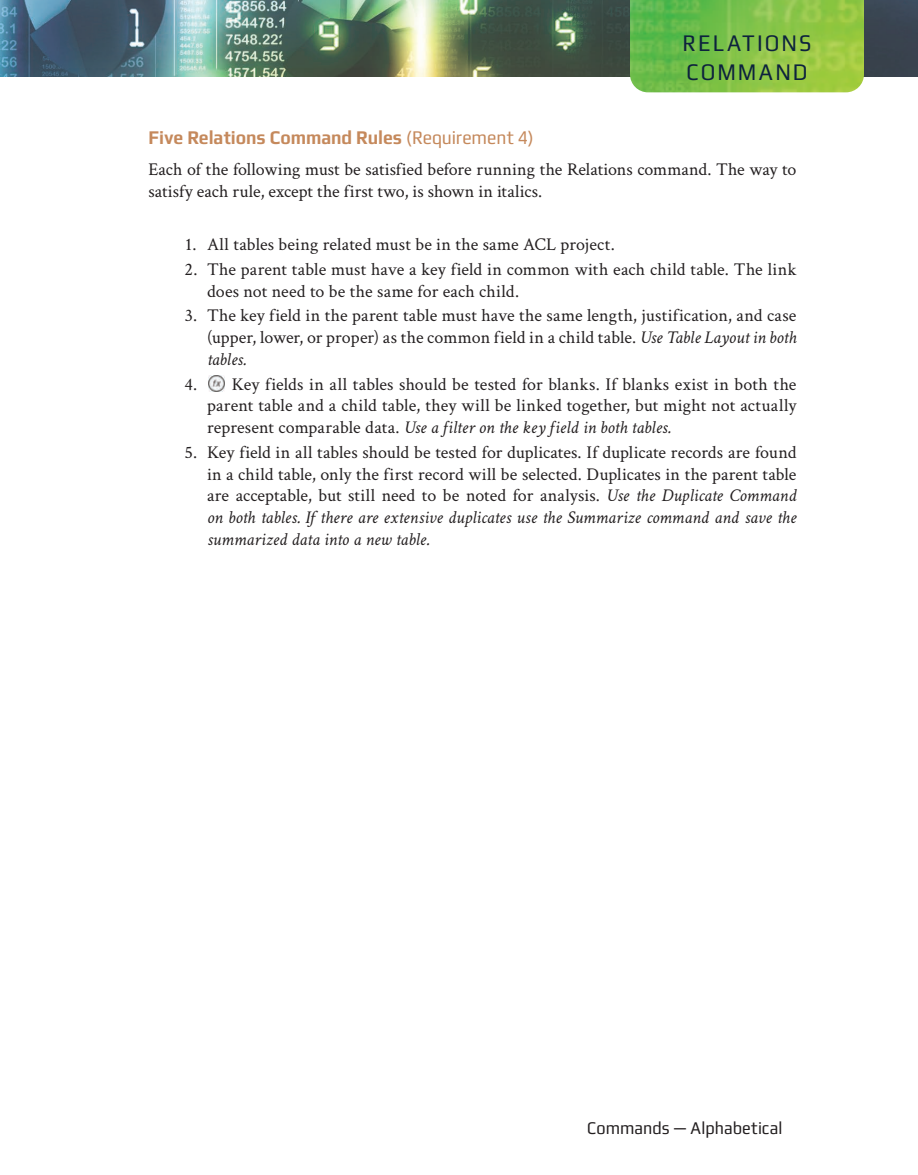
<style>
.page{position:relative;width:918px;height:1175px;background:#fff}
.page>*{position:absolute;margin:0;border:0;box-sizing:border-box;transform-origin:0 0}
.RH_Left{font:24px "Play";letter-spacing:.095em;color:#0d223d;scale:.9 1}
.t1{font:700 19.5px "Play";letter-spacing:-.005em;color:#c5895c;scale:.9 1}
.NL{font:18px/21.8px "Crimson Text";letter-spacing:.01em;color:#231f20;text-align:justify}
.NLX{font:18px/21.8px "Crimson Text";letter-spacing:.005em;color:#231f20;text-align:justify}
.TX{font:18px/21.8px "Crimson Text";color:#231f20}
.NL1{font:18px "Crimson Text";letter-spacing:.01em;color:#231f20}
.t2{font:18px "Play";color:#231f20;scale:.9 1}
.s1{font-weight:400}
.s2{font-style:italic}
</style>
<div class="page">
<img style="left:0;top:0;width:918px;height:76px">
<img style="left:630px;top:0;width:234px;height:92px">
<img style="left:209px;top:376px;width:16px;height:15px">
<p class="RH_Left" style="left:683px;top:29px;width:145px">RELATIONS</p>
<p class="RH_Left" style="left:686px;top:58px;width:136px">COMMAND</p>
<h3 class="t1" style="left:148px;top:126px;width:429px">Five Relations Command Rules <span class="s1">(Requirement 4)</span></h3>
<p class="TX" style="left:148px;top:158px;width:650px">Each of the following must be satisfied before running the Relations command. The way to satisfy each rule, except the first two, is shown in italics.</p>
<p class="NL1" style="left:184px;top:232px;width:432px">1. All tables being related must be in the same ACL project.</p>
<p class="NL" style="left:207px;top:257px;width:591px;text-indent:-22px">2. The parent table must have a key field in common with each child table. The link does not need to be the same for each child.</p>
<p class="NL" style="left:207px;top:304px;width:591px;text-indent:-22px">3. The key field in the parent table must have the same length, justification, and case (upper, lower, or proper) as the common field in a child table. <span class="s2">Use Table Layout in both tables.</span></p>
<p class="NL" style="left:207px;top:372px;width:591px;text-indent:-22px">4. Key fields in all tables should be tested for blanks. If blanks exist in both the parent table and a child table, they will be linked together, but might not actually represent comparable data. <span class="s2">Use a filter on the key field in both tables.</span></p>
<p class="NLX" style="left:207px;top:440px;width:591px;text-indent:-22px">5. Key field in all tables should be tested for duplicates. If duplicate records are found in a child table, only the first record will be selected. Duplicates in the parent table are acceptable, but still need to be noted for analysis. <span class="s2">Use the Duplicate Command on both tables. If there are extensive duplicates use the Summarize command and save the summarized data into a new table.</span></p>
<p class="t2" style="left:587px;top:1117px;width:218px">Commands — Alphabetical</p>
</div>
